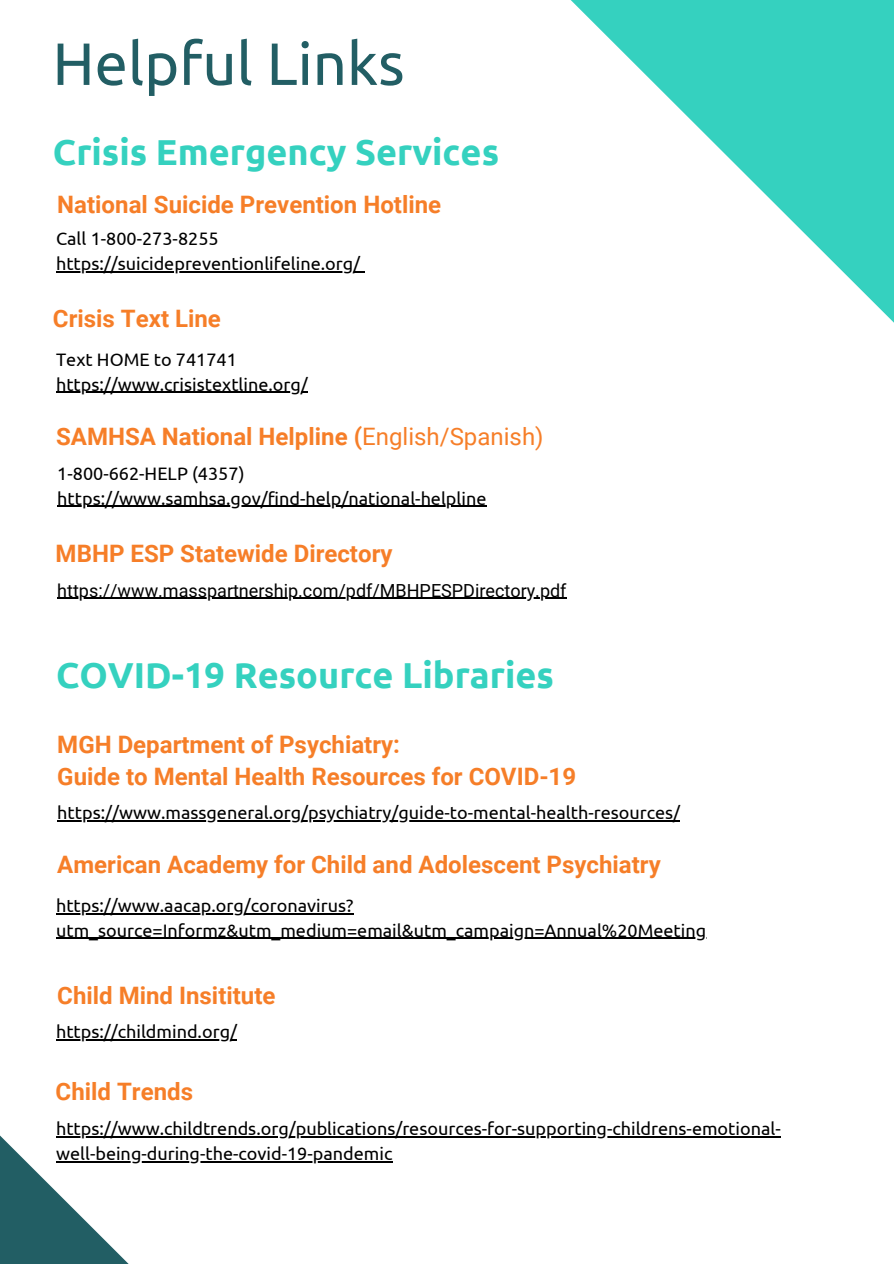
<style>
.page{position:relative;width:894px;height:1264px;background:#fff}
.page>*{position:absolute;margin:0;border:0;box-sizing:border-box;transform-origin:0 0}
.t1{font:59.55px "Ubuntu";color:#225e64}
.t2{font:700 36px "Ubuntu";color:#35d1bf}
.t3{font:700 24px/32.7px "Roboto";color:#f67e28}
.t4{font:18px/24.8px "Ubuntu";color:#000}
.t5{font:18px "Roboto";color:#000}
.s1{font-weight:400}
</style>
<div class="page">
<svg style="left:571px;top:0;width:322px;height:322px"></svg>
<svg style="left:0;top:821px;width:336px;height:442px"></svg>
<hr style="left:56px;top:271px;width:304px;height:1px;background:#000">
<hr style="left:56px;top:392px;width:252px;height:1px;background:#000">
<hr style="left:57px;top:506px;width:429px;height:1px;background:#000">
<hr style="left:57px;top:598px;width:510px;height:1px;background:#000">
<hr style="left:57px;top:820px;width:623px;height:1px;background:#000">
<hr style="left:66px;top:913px;width:287px;height:1px;background:#000">
<hr style="left:56px;top:937px;width:650px;height:2px;background:#000">
<hr style="left:56px;top:1039px;width:181px;height:1px;background:#000">
<hr style="left:56px;top:1136px;width:724px;height:1px;background:#000">
<hr style="left:56px;top:1161px;width:336px;height:1px;background:#000">
<h1 class="t1" style="left:52px;top:29px;width:353px">Helpful Links</h1>
<h2 class="t2" style="left:53px;top:131px;width:447px">Crisis Emergency Services</h2>
<h3 class="t3" style="left:57px;top:189px;width:385px">National Suicide Prevention Hotline</h3>
<p class="t4" style="left:56px;top:226px;width:305px">Call 1-800-273-8255 https://suicidepreventionlifeline.org/</p>
<h3 class="t3" style="left:53px;top:302px;width:169px">Crisis Text Line</h3>
<p class="t4" style="left:56px;top:347px;width:253px">Text HOME to 741741 https://www.crisistextline.org/</p>
<h3 class="t3" style="left:56px;top:421px;width:489px">SAMHSA National Helpline (<span class="s1">English/Spanish)</span></h3>
<p class="t4" style="left:57px;top:461px;width:430px">1-800-662-HELP (4357) https://www.samhsa.gov/find-help/national-helpline</p>
<h3 class="t3" style="left:56px;top:537px;width:338px">MBHP ESP Statewide Directory</h3>
<p class="t5" style="left:57px;top:580px;width:510px">https://www.masspartnership.com/pdf/MBHPESPDirectory.pdf</p>
<h2 class="t2" style="left:56px;top:654px;width:499px">COVID-19 Resource Libraries</h2>
<h3 class="t3" style="left:57px;top:728px;width:520px">MGH Department of Psychiatry:<br>Guide to Mental Health Resources for COVID-19</h3>
<p class="t4" style="left:57px;top:799px;width:624px">https://www.massgeneral.org/psychiatry/guide-to-mental-health-resources/</p>
<h3 class="t3" style="left:57px;top:848px;width:604px">American Academy for Child and Adolescent Psychiatry</h3>
<p class="t4" style="left:56px;top:892px;width:651px">https://www.aacap.org/coronavirus? utm_source=Informz&amp;utm_medium=email&amp;utm_campaign=Annual%20Meeting</p>
<h3 class="t3" style="left:57px;top:978px;width:220px">Child Mind Insititute</h3>
<p class="t4" style="left:56px;top:1019px;width:182px">https://childmind.org/</p>
<h3 class="t3" style="left:56px;top:1075px;width:139px">Child Trends</h3>
<p class="t4" style="left:56px;top:1116px;width:726px">https://www.childtrends.org/publications/resources-for-supporting-childrens-emotional&shy;well-being-during-the-covid-19-pandemic</p>
</div>
